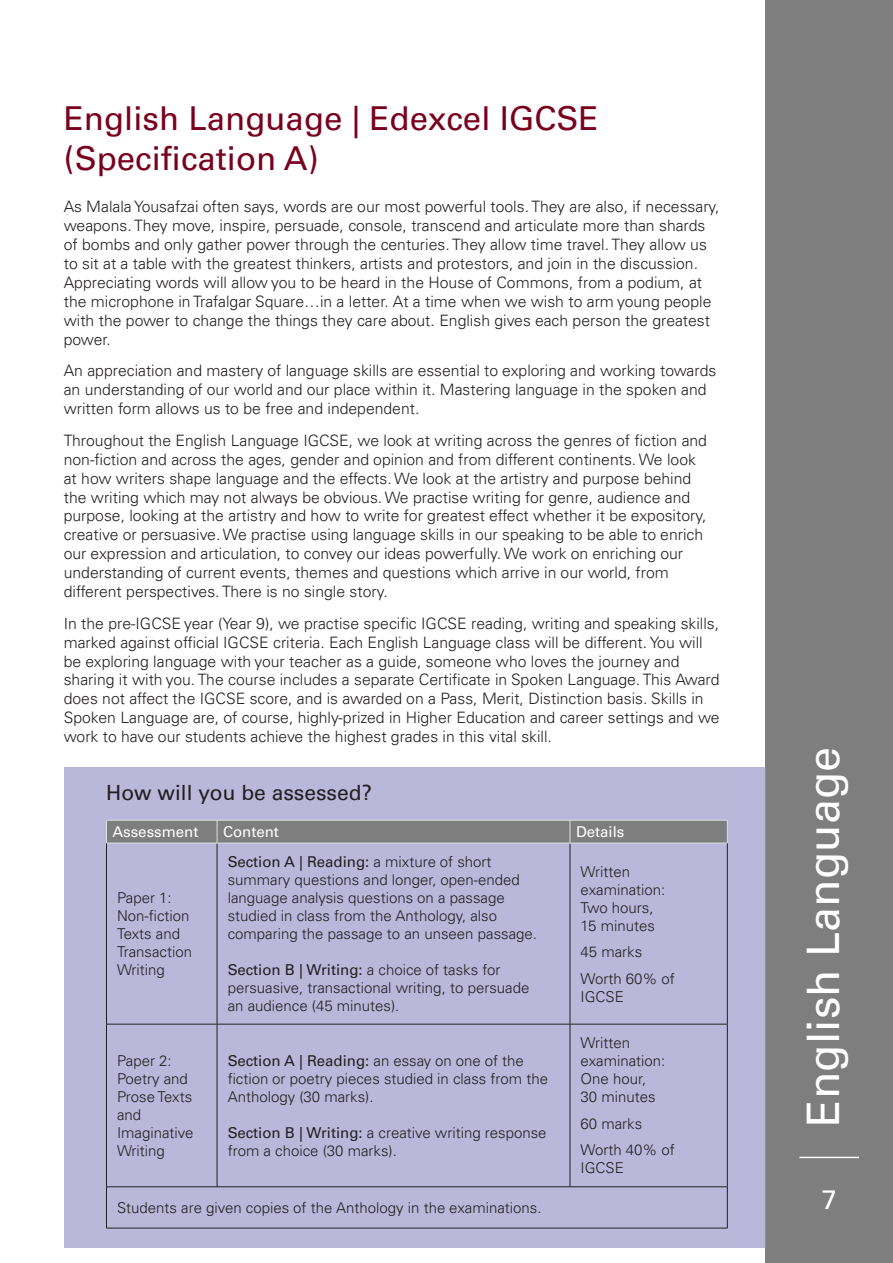
<style>
.page{position:relative;width:893px;height:1263px;background:#fff}
.page>*{position:absolute;margin:0;border:0;box-sizing:border-box;transform-origin:0 0}
.t1{font:45px "Univers LT Pro 55 Roman";color:#fff}
.t2{font:33px/39.6px "Univers LT Pro 55 Roman";color:#79001e}
.t3{font:27px "Univers LT Pro 55 Roman";color:#fff}
.t4{font:21px "Univers LT Pro 55 Roman";color:#231f20}
.heading2{font:300 15.75px/18.9px "Univers LT Pro 45";color:#231f20}
.t5{font:300 15px/18px "Univers LT Pro 45";color:#231f20}
.t6{font:15px "Univers LT Pro 55 Roman";color:#231f20}
.t7{font:15px "Univers LT Pro 55 Roman";color:#fff}
.s1{font-family:"Univers LT Pro 45";font-weight:300}
.s2{font-family:"Univers LT Pro 55 Roman";font-weight:400}
</style>
<div class="page">
<div style="left:765px;top:0;width:128px;height:1263px;background:#7f7e7e"></div>
<hr style="left:799px;top:1157px;width:60px;height:1px;background:#fff">
<div style="left:64px;top:767px;width:701px;height:481px;background:#bbb7da"></div>
<hr style="left:217px;top:843px;width:1px;height:181px;background:#231f20">
<hr style="left:570px;top:843px;width:1px;height:181px;background:#231f20">
<hr style="left:106px;top:1024px;width:111px;height:1px;background:#231f20">
<hr style="left:217px;top:1024px;width:353px;height:1px;background:#231f20">
<hr style="left:217px;top:1024px;width:1px;height:162px;background:#231f20">
<hr style="left:570px;top:1024px;width:157px;height:1px;background:#231f20">
<hr style="left:570px;top:1024px;width:1px;height:162px;background:#231f20">
<hr style="left:106px;top:1187px;width:1px;height:41px;background:#231f20">
<hr style="left:727px;top:1187px;width:1px;height:41px;background:#231f20">
<hr style="left:106px;top:1228px;width:111px;height:1px;background:#231f20">
<hr style="left:217px;top:1228px;width:353px;height:1px;background:#231f20">
<hr style="left:570px;top:1228px;width:157px;height:1px;background:#231f20">
<svg style="left:106px;top:820px;width:622px;height:23px;background:#848383"></svg>
<hr style="left:106px;top:843px;width:111px;height:1px;background:#dddfde">
<hr style="left:217px;top:843px;width:353px;height:1px;background:#dddfde">
<hr style="left:570px;top:843px;width:157px;height:1px;background:#dddfde">
<hr style="left:106px;top:843px;width:1px;height:181px;background:#231f20">
<hr style="left:727px;top:843px;width:1px;height:181px;background:#231f20">
<hr style="left:106px;top:1024px;width:1px;height:162px;background:#231f20">
<hr style="left:727px;top:1024px;width:1px;height:162px;background:#231f20">
<hr style="left:106px;top:1186px;width:111px;height:1px;background:#231f20">
<hr style="left:217px;top:1186px;width:353px;height:1px;background:#231f20">
<hr style="left:570px;top:1186px;width:157px;height:1px;background:#231f20">
<p class="t2" style="left:64px;top:97px;width:536px">English Language | Edexcel IGCSE (Specification A)</p>
<p class="heading2" style="left:64px;top:197px;width:657px">As Malala Yousafzai often says, words are our most powerful tools. They are also, if necessary, weapons. They move, inspire, persuade, console, transcend and articulate more than shards of bombs and only gather power through the centuries. They allow time travel. They allow us to sit at a table with the greatest thinkers, artists and protestors, and join in the discussion.<br>Appreciating words will allow you to be heard in the House of Commons, from a podium, at the microphone in Trafalgar Square…in a letter. At a time when we wish to arm young people with the power to change the things they care about. English gives each person the greatest power.</p>
<p class="heading2" style="left:64px;top:361px;width:654px">An appreciation and mastery of language skills are essential to exploring and working towards an understanding of our world and our place within it. Mastering language in the spoken and written form allows us to be free and independent.</p>
<p class="heading2" style="left:64px;top:430px;width:645px">Throughout the English Language IGCSE, we look at writing across the genres of fiction and non-fiction and across the ages, gender and opinion and from different continents. We look at how writers shape language and the effects. We look at the artistry and purpose behind the writing which may not always be obvious. We practise writing for genre, audience and purpose, looking at the artistry and how to write for greatest effect whether it be expository, creative or persuasive. We practise using language skills in our speaking to be able to enrich our expression and articulation, to convey our ideas powerfully. We work on enriching our understanding of current events, themes and questions which arrive in our world, from different perspectives. There is no single story.</p>
<p class="heading2" style="left:64px;top:613px;width:657px">In the pre-IGCSE year (Year 9), we practise specific IGCSE reading, writing and speaking skills, marked against official IGCSE criteria. Each English Language class will be different. You will be exploring language with your teacher as a guide, someone who loves the journey and sharing it with you. The course includes a separate Certificate in Spoken Language. This Award does not affect the IGCSE score, and is awarded on a Pass, Merit, Distinction basis. Skills in Spoken Language are, of course, highly-prized in Higher Education and career settings and we work to have our students achieve the highest grades in this vital skill.</p>
<p class="t4" style="left:106px;top:778px;width:267px">How will you be assessed?</p>
<p class="t7" style="left:112px;top:821px;width:87px">Assessment</p>
<p class="t7" style="left:223px;top:821px;width:57px">Content</p>
<p class="t7" style="left:576px;top:821px;width:50px">Details</p>
<p class="t5" style="left:117px;top:888px;width:76px">Paper 1:<br>Non-fiction<br>Texts and<br>Transaction<br>Writing</p>
<p class="t5" style="left:117px;top:1051px;width:77px">Paper 2:<br>Poetry and<br>Prose Texts and</p>
<p class="t5" style="left:117px;top:1123px;width:78px">Imaginative<br>Writing</p>
<p class="t6" style="left:228px;top:851px;width:265px">Section A | Reading: <span class="s1">a mixture of short</span></p>
<p class="t5" style="left:228px;top:870px;width:294px">summary questions and longer, open-ended</p>
<p class="t5" style="left:228px;top:888px;width:279px">language analysis questions on a passage</p>
<p class="t5" style="left:228px;top:906px;width:271px">studied in class from the Anthology, also</p>
<p class="t5" style="left:228px;top:924px;width:311px">comparing the passage to an unseen passage.</p>
<p class="t6" style="left:228px;top:959px;width:274px">Section B | Writing: <span class="s1">a choice of tasks for</span></p>
<p class="t5" style="left:228px;top:978px;width:303px">persuasive, transactional writing, to persuade</p>
<p class="t5" style="left:228px;top:996px;width:173px">an audience (45 minutes).</p>
<p class="t5" style="left:228px;top:1051px;width:322px"><span class="s2">Section A | Reading:</span> an essay on one of the fiction or poetry pieces studied in class from the<br>Anthology (30 marks).</p>
<p class="t5" style="left:228px;top:1123px;width:320px"><span class="s2">Section B | Writing:</span> a creative writing response from a choice (30 marks).</p>
<p class="t5" style="left:117px;top:1198px;width:426px">Students are given copies of the Anthology in the examinations.</p>
<p class="t5" style="left:581px;top:862px;width:86px">Written examination:<br>Two hours,<br>15 minutes</p>
<p class="t5" style="left:581px;top:942px;width:63px">45 marks</p>
<p class="t5" style="left:581px;top:969px;width:96px">Worth 60% of<br>IGCSE</p>
<p class="t5" style="left:581px;top:1034px;width:86px">Written examination:<br>One hour,<br>30 minutes</p>
<p class="t5" style="left:581px;top:1114px;width:63px">60 marks</p>
<p class="t5" style="left:581px;top:1141px;width:96px">Worth 40% of<br>IGCSE</p>
<p class="t1" style="left:792px;top:1127px;width:382px;rotate:-90deg">English Language</p>
<h3 class="t3" style="left:822px;top:1181px;width:17px">7</h3>
</div>
